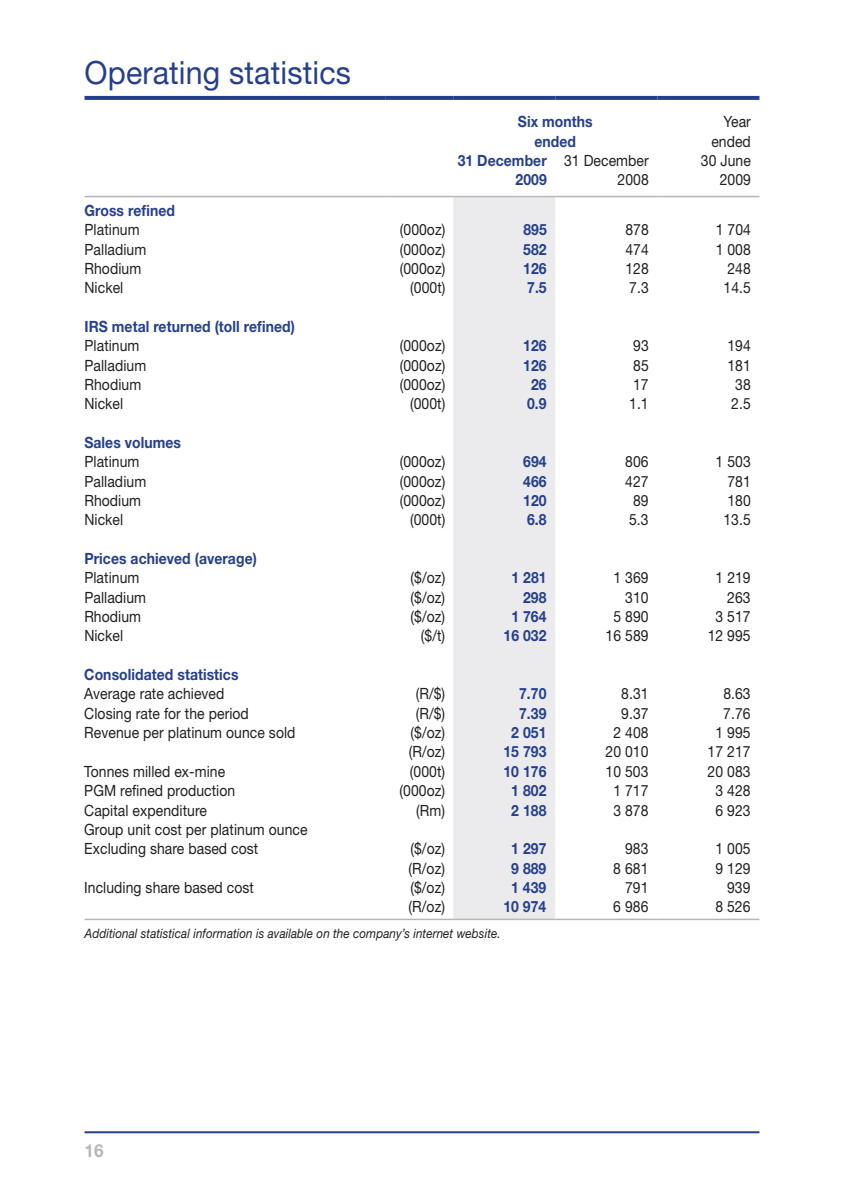
<style>
.page{position:relative;width:844px;height:1196px;background:#fff}
.page>*{position:absolute;margin:0;border:0;box-sizing:border-box;transform-origin:0 0}
.t1{font:32px "Helvetica Neue";letter-spacing:.005em;color:#253f8e;scale:.95 1}
.t2{font:700 18px "Helvetica Neue";color:#b6b7bb;scale:.95 1}
.t3{font:15.6px/19.4px "Helvetica Neue";letter-spacing:.005em;color:#231f20;scale:.9 1}
.t4{font:700 15.6px "Helvetica Neue";letter-spacing:.005em;color:#253f8e;scale:.9 1}
.t5{font:italic 13px "Helvetica Neue";letter-spacing:.005em;color:#231f20;scale:.9 1}
.s1{font-weight:400;color:#231f20}
</style>
<div class="page">
<hr style="left:85px;top:1131px;width:674px;height:2px;background:#253f8e">
<div style="left:453px;top:197px;width:102px;height:721px;background:#ebebed"></div>
<hr style="left:85px;top:196px;width:300px;height:1px;background:#b6b7bb">
<hr style="left:385px;top:196px;width:68px;height:1px;background:#b6b7bb">
<hr style="left:453px;top:196px;width:102px;height:1px;background:#b6b7bb">
<hr style="left:555px;top:196px;width:102px;height:1px;background:#b6b7bb">
<hr style="left:657px;top:196px;width:102px;height:1px;background:#b6b7bb">
<svg style="left:85px;top:96px;width:300px;height:4px"></svg>
<svg style="left:385px;top:96px;width:68px;height:4px"></svg>
<svg style="left:453px;top:96px;width:102px;height:4px"></svg>
<svg style="left:555px;top:96px;width:102px;height:4px"></svg>
<svg style="left:657px;top:96px;width:102px;height:4px"></svg>
<hr style="left:85px;top:918px;width:300px;height:2px;background:#b6b7bb">
<hr style="left:385px;top:918px;width:68px;height:2px;background:#b6b7bb">
<hr style="left:453px;top:918px;width:102px;height:2px;background:#b6b7bb">
<hr style="left:555px;top:918px;width:102px;height:2px;background:#b6b7bb">
<hr style="left:657px;top:918px;width:102px;height:2px;background:#b6b7bb">
<h1 class="t1" style="left:85px;top:54px;width:282px">Operating statistics</h1>
<p class="t4" style="left:518px;top:112px;width:85px">Six months</p>
<p class="t3" style="left:723px;top:112px;width:32px">Year</p>
<p class="t4" style="left:534px;top:131px;width:48px">ended</p>
<p class="t3" style="left:711px;top:131px;width:45px">ended</p>
<p class="t4" style="left:458px;top:151px;width:214px">31 December <span class="s1">31 December</span></p>
<p class="t3" style="left:701px;top:150px;width:57px">30 June</p>
<p class="t4" style="left:515px;top:170px;width:36px">2009</p>
<p class="t3" style="left:617px;top:170px;width:36px">2008</p>
<p class="t3" style="left:719px;top:170px;width:36px">2009</p>
<p class="t4" style="left:85px;top:201px;width:102px">Gross refined</p>
<p class="t3" style="left:85px;top:220px;width:63px">Platinum</p>
<p class="t3" style="left:400px;top:220px;width:52px">(000oz)</p>
<p class="t4" style="left:523px;top:220px;width:28px">895</p>
<p class="t3" style="left:625px;top:220px;width:28px">878</p>
<p class="t3" style="left:715px;top:220px;width:41px">1 704</p>
<p class="t3" style="left:85px;top:239px;width:70px">Palladium</p>
<p class="t3" style="left:400px;top:239px;width:52px">(000oz)</p>
<p class="t4" style="left:523px;top:239px;width:28px">582</p>
<p class="t3" style="left:625px;top:239px;width:28px">474</p>
<p class="t3" style="left:715px;top:239px;width:41px">1 008</p>
<p class="t3" style="left:84px;top:258px;width:65px">Rhodium</p>
<p class="t3" style="left:400px;top:258px;width:52px">(000oz)</p>
<p class="t4" style="left:523px;top:259px;width:28px">126</p>
<p class="t3" style="left:625px;top:258px;width:28px">128</p>
<p class="t3" style="left:727px;top:258px;width:28px">248</p>
<p class="t3" style="left:84px;top:278px;width:45px">Nickel</p>
<p class="t3" style="left:410px;top:278px;width:41px">(000t)</p>
<p class="t4" style="left:527px;top:278px;width:23px">7.5</p>
<p class="t3" style="left:629px;top:278px;width:23px">7.3</p>
<p class="t3" style="left:723px;top:278px;width:32px">14.5</p>
<p class="t4" style="left:84px;top:317px;width:235px">IRS metal returned (toll refined)</p>
<p class="t3" style="left:84px;top:336px;width:63px">Platinum</p>
<p class="t3" style="left:400px;top:336px;width:52px">(000oz)</p>
<p class="t4" style="left:523px;top:336px;width:28px">126</p>
<p class="t3" style="left:633px;top:336px;width:19px">93</p>
<p class="t3" style="left:727px;top:336px;width:28px">194</p>
<p class="t3" style="left:84px;top:355px;width:70px">Palladium</p>
<p class="t3" style="left:400px;top:355px;width:52px">(000oz)</p>
<p class="t4" style="left:523px;top:355px;width:28px">126</p>
<p class="t3" style="left:633px;top:355px;width:19px">85</p>
<p class="t3" style="left:727px;top:355px;width:28px">181</p>
<p class="t3" style="left:84px;top:374px;width:65px">Rhodium</p>
<p class="t3" style="left:400px;top:374px;width:52px">(000oz)</p>
<p class="t4" style="left:531px;top:375px;width:19px">26</p>
<p class="t3" style="left:633px;top:374px;width:19px">17</p>
<p class="t3" style="left:735px;top:374px;width:19px">38</p>
<p class="t3" style="left:84px;top:394px;width:45px">Nickel</p>
<p class="t3" style="left:410px;top:394px;width:41px">(000t)</p>
<p class="t4" style="left:527px;top:394px;width:23px">0.9</p>
<p class="t3" style="left:629px;top:394px;width:23px">1.1</p>
<p class="t3" style="left:731px;top:394px;width:23px">2.5</p>
<p class="t4" style="left:84px;top:433px;width:109px">Sales volumes</p>
<p class="t3" style="left:84px;top:452px;width:63px">Platinum</p>
<p class="t3" style="left:400px;top:452px;width:52px">(000oz)</p>
<p class="t4" style="left:523px;top:452px;width:28px">694</p>
<p class="t3" style="left:625px;top:452px;width:28px">806</p>
<p class="t3" style="left:715px;top:452px;width:41px">1 503</p>
<p class="t3" style="left:84px;top:471px;width:70px">Palladium</p>
<p class="t3" style="left:400px;top:471px;width:52px">(000oz)</p>
<p class="t4" style="left:523px;top:471px;width:28px">466</p>
<p class="t3" style="left:625px;top:471px;width:28px">427</p>
<p class="t3" style="left:727px;top:471px;width:28px">781</p>
<p class="t3" style="left:84px;top:490px;width:65px">Rhodium</p>
<p class="t3" style="left:400px;top:490px;width:52px">(000oz)</p>
<p class="t4" style="left:523px;top:490px;width:28px">120</p>
<p class="t3" style="left:633px;top:490px;width:19px">89</p>
<p class="t3" style="left:727px;top:490px;width:28px">180</p>
<p class="t3" style="left:84px;top:510px;width:45px">Nickel</p>
<p class="t3" style="left:410px;top:510px;width:41px">(000t)</p>
<p class="t4" style="left:527px;top:510px;width:23px">6.8</p>
<p class="t3" style="left:629px;top:510px;width:23px">5.3</p>
<p class="t3" style="left:723px;top:510px;width:32px">13.5</p>
<p class="t4" style="left:84px;top:548px;width:193px">Prices achieved (average)</p>
<p class="t3" style="left:84px;top:568px;width:63px">Platinum</p>
<p class="t3" style="left:410px;top:568px;width:40px">($/oz)</p>
<p class="t4" style="left:511px;top:568px;width:41px">1 281</p>
<p class="t3" style="left:613px;top:568px;width:41px">1 369</p>
<p class="t3" style="left:715px;top:568px;width:41px">1 219</p>
<p class="t3" style="left:84px;top:587px;width:70px">Palladium</p>
<p class="t3" style="left:410px;top:587px;width:40px">($/oz)</p>
<p class="t4" style="left:523px;top:587px;width:28px">298</p>
<p class="t3" style="left:625px;top:587px;width:28px">310</p>
<p class="t3" style="left:727px;top:587px;width:28px">263</p>
<p class="t3" style="left:84px;top:606px;width:65px">Rhodium</p>
<p class="t3" style="left:410px;top:606px;width:40px">($/oz)</p>
<p class="t4" style="left:511px;top:606px;width:41px">1 764</p>
<p class="t3" style="left:613px;top:606px;width:41px">5 890</p>
<p class="t3" style="left:715px;top:606px;width:41px">3 517</p>
<p class="t3" style="left:84px;top:626px;width:45px">Nickel</p>
<p class="t3" style="left:421px;top:626px;width:29px">($/t)</p>
<p class="t4" style="left:503px;top:626px;width:49px">16 032</p>
<p class="t3" style="left:605px;top:626px;width:49px">16 589</p>
<p class="t3" style="left:707px;top:626px;width:49px">12 995</p>
<p class="t4" style="left:84px;top:664px;width:173px">Consolidated statistics</p>
<p class="t3" style="left:84px;top:683px;width:157px">Average rate achieved</p>
<p class="t3" style="left:416px;top:683px;width:34px">(R/$)</p>
<p class="t4" style="left:519px;top:684px;width:32px">7.70</p>
<p class="t3" style="left:621px;top:683px;width:32px">8.31</p>
<p class="t3" style="left:723px;top:683px;width:32px">8.63</p>
<p class="t3" style="left:84px;top:703px;width:184px">Closing rate for the period</p>
<p class="t3" style="left:416px;top:703px;width:34px">(R/$)</p>
<p class="t4" style="left:519px;top:703px;width:32px">7.39</p>
<p class="t3" style="left:621px;top:703px;width:32px">9.37</p>
<p class="t3" style="left:723px;top:703px;width:32px">7.76</p>
<p class="t3" style="left:84px;top:722px;width:236px">Revenue per platinum ounce sold</p>
<p class="t3" style="left:410px;top:722px;width:40px">($/oz)</p>
<p class="t4" style="left:511px;top:722px;width:41px">2 051</p>
<p class="t3" style="left:613px;top:722px;width:41px">2 408</p>
<p class="t3" style="left:715px;top:722px;width:41px">1 995</p>
<p class="t3" style="left:409px;top:741px;width:42px">(R/oz)</p>
<p class="t4" style="left:503px;top:742px;width:49px">15 793</p>
<p class="t3" style="left:605px;top:741px;width:49px">20 010</p>
<p class="t3" style="left:707px;top:741px;width:49px">17 217</p>
<p class="t3" style="left:84px;top:761px;width:158px">Tonnes milled ex-mine</p>
<p class="t3" style="left:410px;top:761px;width:41px">(000t)</p>
<p class="t4" style="left:503px;top:761px;width:49px">10 176</p>
<p class="t3" style="left:605px;top:761px;width:49px">10 503</p>
<p class="t3" style="left:707px;top:761px;width:49px">20 083</p>
<p class="t3" style="left:84px;top:780px;width:169px">PGM refined production</p>
<p class="t3" style="left:399px;top:780px;width:52px">(000oz)</p>
<p class="t4" style="left:511px;top:780px;width:41px">1 802</p>
<p class="t3" style="left:613px;top:780px;width:41px">1 717</p>
<p class="t3" style="left:715px;top:780px;width:41px">3 428</p>
<p class="t3" style="left:84px;top:799px;width:138px">Capital expenditure</p>
<p class="t3" style="left:416px;top:799px;width:34px">(Rm)</p>
<p class="t4" style="left:511px;top:800px;width:41px">2 188</p>
<p class="t3" style="left:613px;top:799px;width:41px">3 878</p>
<p class="t3" style="left:715px;top:799px;width:41px">6 923</p>
<p class="t3" style="left:84px;top:819px;width:250px">Group unit cost per platinum ounce<br>Excluding share based cost</p>
<p class="t3" style="left:410px;top:838px;width:40px">($/oz)</p>
<p class="t4" style="left:511px;top:838px;width:41px">1 297</p>
<p class="t3" style="left:625px;top:838px;width:28px">983</p>
<p class="t3" style="left:715px;top:838px;width:41px">1 005</p>
<p class="t3" style="left:408px;top:857px;width:42px">(R/oz)</p>
<p class="t4" style="left:511px;top:858px;width:41px">9 889</p>
<p class="t3" style="left:613px;top:857px;width:41px">8 681</p>
<p class="t3" style="left:715px;top:857px;width:41px">9 129</p>
<p class="t3" style="left:84px;top:877px;width:190px">Including share based cost</p>
<p class="t3" style="left:410px;top:877px;width:40px">($/oz)</p>
<p class="t4" style="left:511px;top:877px;width:41px">1 439</p>
<p class="t3" style="left:625px;top:877px;width:28px">791</p>
<p class="t3" style="left:727px;top:877px;width:28px">939</p>
<p class="t3" style="left:408px;top:896px;width:42px">(R/oz)</p>
<p class="t4" style="left:503px;top:896px;width:49px">10 974</p>
<p class="t3" style="left:613px;top:896px;width:41px">6 986</p>
<p class="t3" style="left:715px;top:896px;width:41px">8 526</p>
<p class="t5" style="left:85px;top:925px;width:464px">Additional statistical information is available on the company’s internet website.</p>
<p class="t2" style="left:85px;top:1138px;width:22px">16</p>
</div>
